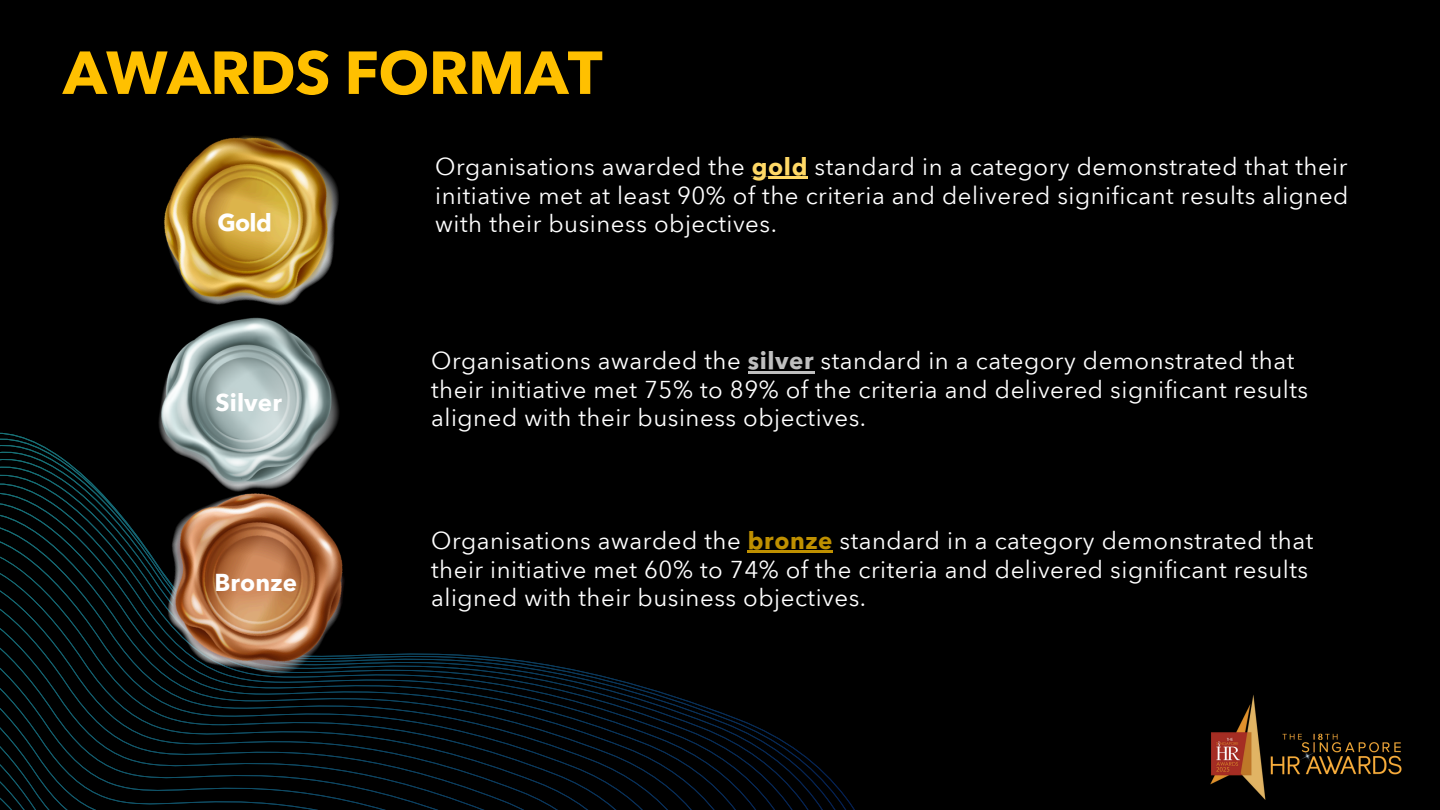
<style>
.page{position:relative;width:1440px;height:810px;background:#000}
.page>*{position:absolute;margin:0;border:0;box-sizing:border-box;transform-origin:0 0}
.t1{font:700 60px "Avenir Next Thai Modern";letter-spacing:-.01em;color:#ffc000}
.t2{font:24px/28.5px "Avenir Next Thai Modern";letter-spacing:.02em;color:#fff}
.t3{font:700 24px "Avenir Next Thai Modern";letter-spacing:.005em;color:#fff}
.s1{font-weight:700;color:#ffd966}
.s2{font-weight:700;color:#bfbfbf}
.s3{font-weight:700;color:#bf9000}
</style>
<div class="page">
<svg style="left:0;top:371px;width:855px;height:439px"></svg>
<img style="left:90px;top:434px;width:328px;height:301px">
<img style="left:164px;top:135px;width:175px;height:165px">
<img style="left:134px;top:300px;width:229px;height:209px">
<hr style="left:752px;top:177px;width:56px;height:2px;background:#ffd966">
<hr style="left:748px;top:371px;width:66px;height:2px;background:#bfbfbf">
<hr style="left:748px;top:551px;width:85px;height:2px;background:#bf9000">
<img style="left:1210px;top:695px;width:192px;height:105px">
<p class="t1" style="left:63px;top:26px;width:541px">AWARDS FORMAT</p>
<p class="t3" style="left:218px;top:204px;width:56px">Gold</p>
<h2 class="t3" style="left:216px;top:384px;width:68px">Silver</h2>
<p class="t3" style="left:215px;top:564px;width:84px">Bronze</p>
<p class="t2" style="left:435px;top:151px;width:914px">Organisations awarded the <span class="s1">gold</span> standard in a category demonstrated that their</p>
<p class="t2" style="left:435px;top:180px;width:915px">initiative met at least 90% of the criteria and delivered significant results aligned with their business objectives.</p>
<h2 class="t2" style="left:431px;top:346px;width:879px">Organisations awarded the <span class="s2">silver</span> standard in a category demonstrated that their initiative met 75% to 89% of the criteria and delivered significant results aligned with their business objectives.</h2>
<p class="t2" style="left:431px;top:525px;width:884px">Organisations awarded the <span class="s3">bronze</span> standard in a category demonstrated that their initiative met 60% to 74% of the criteria and delivered significant results aligned with their business objectives.</p>
</div>
